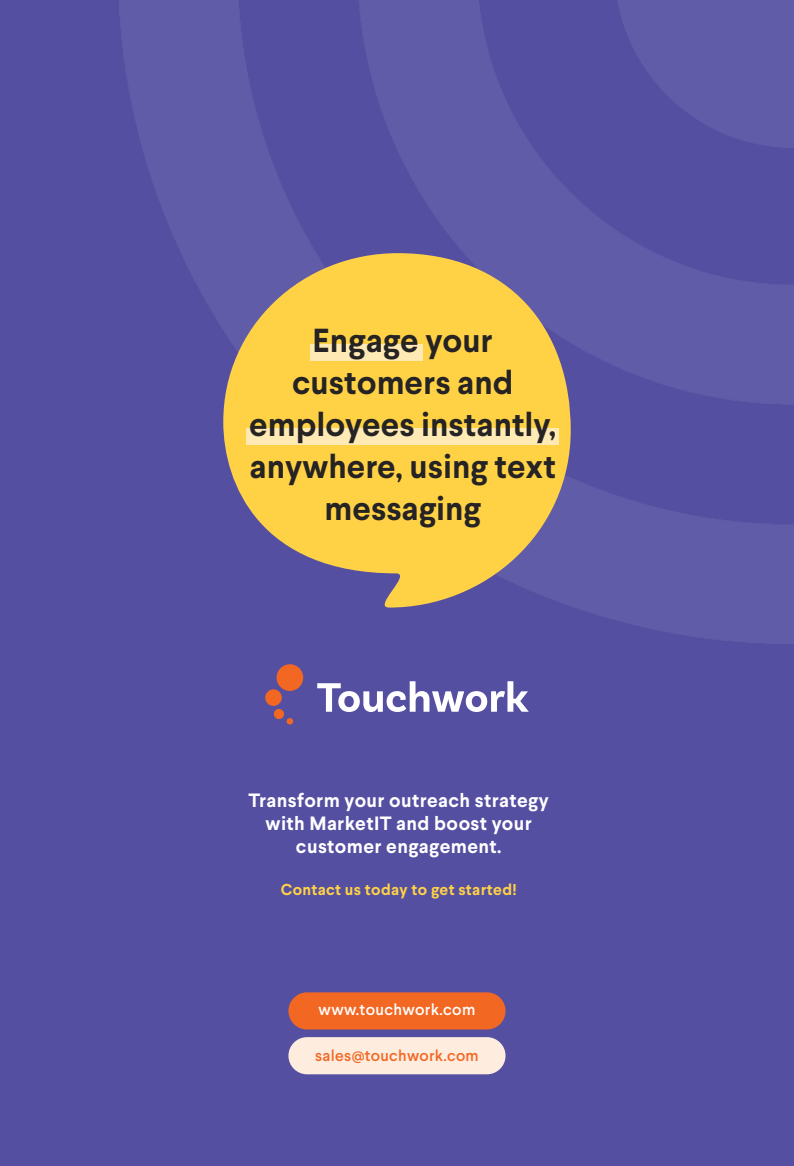
<style>
.page{position:relative;width:794px;height:1166px;background:#554fa1}
.page>*{position:absolute;margin:0;border:0;box-sizing:border-box;transform-origin:0 0}
.t1{font:700 33.25px/42px "Larsseit";color:#252323;text-align:center}
.t2{font:700 19.25px/23.1px "Larsseit";letter-spacing:.02em;color:#fff;text-align:center}
.t3{font:500 16.1px "Larsseit";letter-spacing:.02em;color:#fff}
.t4{font:700 15.75px "Larsseit";letter-spacing:.02em;color:#ffd246}
.t5{font:500 15.75px "Larsseit";letter-spacing:.02em;color:#f26722}
</style>
<div class="page">
<img style="left:119px;top:0;width:675px;height:643px">
<svg style="left:317px;top:681px;width:212px;height:31px"></svg>
<div style="left:276px;top:664px;width:27px;height:27px;background:#f26722;border-radius:50%"></div>
<div style="left:265px;top:689px;width:17px;height:17px;background:#f26722;border-radius:50%"></div>
<div style="left:274px;top:709px;width:10px;height:10px;background:#f26722;border-radius:50%"></div>
<svg style="left:287px;top:718px;width:6px;height:6px"></svg>
<div style="left:288px;top:992px;width:217px;height:37px;background:#f26722;border-radius:19px"></div>
<svg style="left:223px;top:253px;width:348px;height:354px;fill:#ffd246"></svg>
<div style="left:288px;top:1037px;width:217px;height:37px;background:#feecdf;border-radius:19px"></div>
<div style="left:311px;top:344px;width:112px;height:17px;background:#ffeab5"></div>
<div style="left:247px;top:428px;width:312px;height:17px;background:#ffeab5"></div>
<h1 class="t1" style="left:249px;top:320px;width:308px">Engage your customers and employees instantly, anywhere, using text messaging</h1>
<p class="t2" style="left:249px;top:789px;width:302px">Transform your outreach strategy with MarketIT and boost your customer engagement.</p>
<p class="t4" style="left:281px;top:879px;width:237px">Contact us today to get started!</p>
<p class="t3" style="left:319px;top:999px;width:158px">www.touchwork.com</p>
<p class="t5" style="left:315px;top:1045px;width:165px">sales@touchwork.com</p>
</div>
